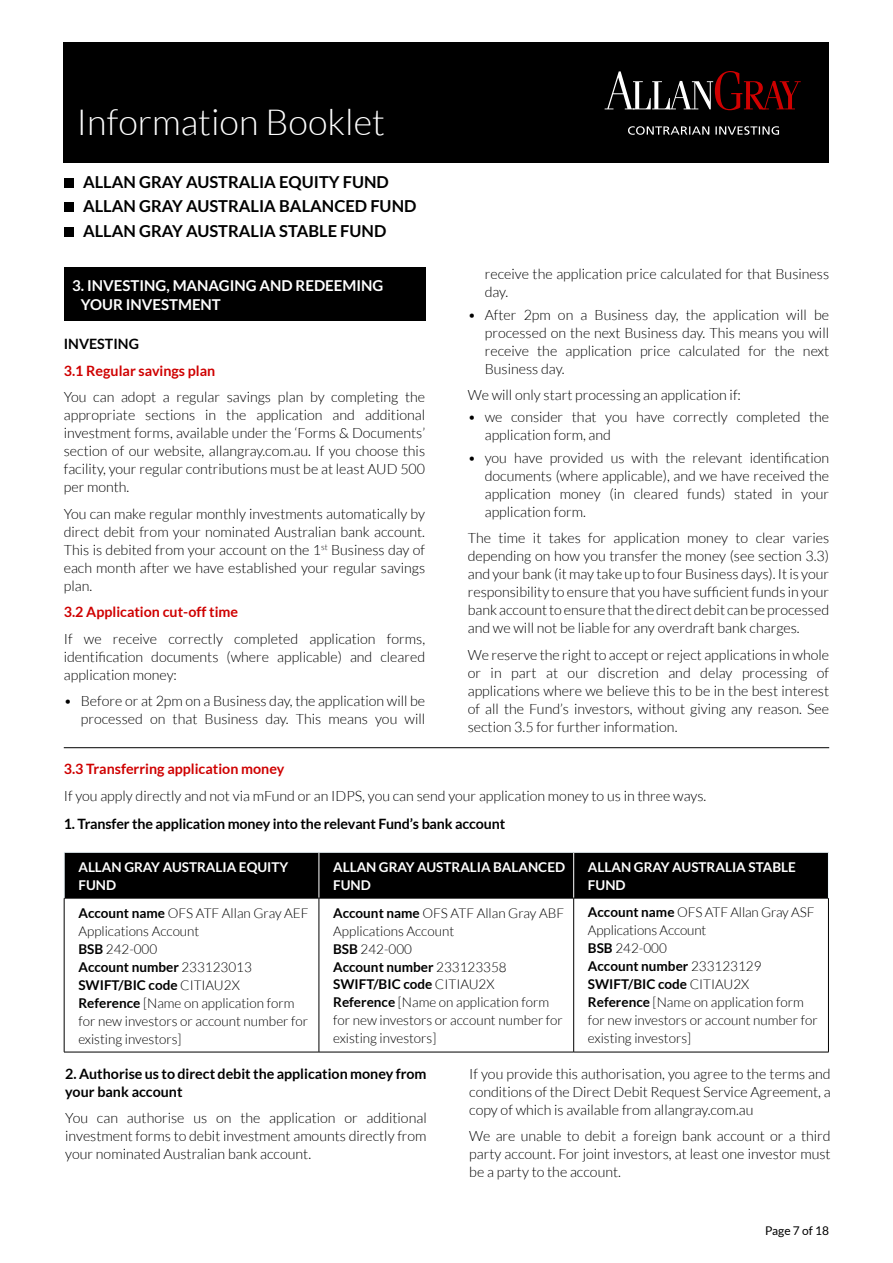
<style>
.page{position:relative;width:893px;height:1263px;background:#fff}
.page>*{position:absolute;margin:0;border:0;box-sizing:border-box;transform-origin:0 0}
.t1{font:300 36px "Lato";color:#fff}
.t2{font:700 16.5px/24.5px "Lato";color:#000}
.t3{font:700 15px/19.5px "Lato";color:#fff}
.t4{font:300 14.25px/18px "Lato";color:#000;text-align:justify}
.t5{font:700 14.25px/18px "Lato";color:#000}
.t6{font:700 14.25px "Lato";color:#cf0000}
.t7{font:300 13.5px/18px "Lato";color:#000}
.t8{font:700 13.5px/18px "Lato";color:#fff}
.t9{font:12px "Lato";color:#000}
.s1{font-weight:700}
</style>
<div class="page">
<div style="left:64px;top:178px;width:9px;height:10px;background:#000"></div>
<div style="left:64px;top:202px;width:9px;height:10px;background:#000"></div>
<div style="left:64px;top:227px;width:9px;height:10px;background:#000"></div>
<div style="left:64px;top:43px;width:765px;height:120px;background:#000"></div>
<svg style="left:628px;top:126px;width:151px;height:9px"></svg>
<svg style="left:605px;top:71px;width:196px;height:39px"></svg>
<div style="left:64px;top:268px;width:361px;height:53px;background:#000"></div>
<div style="left:65px;top:853px;width:763px;height:45px;background:#000"></div>
<svg style="left:65px;top:899px;width:763px;height:153px"></svg>
<hr style="left:319px;top:853px;width:1px;height:45px;background:#fff">
<hr style="left:573px;top:853px;width:1px;height:45px;background:#fff">
<hr style="left:64px;top:898px;width:255px;height:1px;background:#000">
<hr style="left:64px;top:898px;width:1px;height:154px;background:#000">
<hr style="left:319px;top:898px;width:255px;height:1px;background:#000">
<hr style="left:319px;top:898px;width:1px;height:154px;background:#000">
<hr style="left:574px;top:898px;width:255px;height:1px;background:#000">
<hr style="left:573px;top:898px;width:1px;height:154px;background:#000">
<hr style="left:828px;top:898px;width:1px;height:154px;background:#000">
<hr style="left:64px;top:1052px;width:255px;height:1px;background:#000">
<hr style="left:319px;top:1052px;width:255px;height:1px;background:#000">
<hr style="left:574px;top:1052px;width:255px;height:1px;background:#000">
<hr style="left:64px;top:852px;width:255px;height:1px;background:#eff9fe">
<hr style="left:64px;top:853px;width:1px;height:45px;background:#eff9fe">
<hr style="left:319px;top:852px;width:255px;height:1px;background:#eff9fe">
<hr style="left:574px;top:852px;width:255px;height:1px;background:#eff9fe">
<hr style="left:828px;top:853px;width:1px;height:45px;background:#eff9fe">
<hr style="left:64px;top:747px;width:765px;height:1px;background:#000">
<h1 class="t1" style="left:77px;top:103px;width:310px">Information Booklet</h1>
<p class="t2" style="left:83px;top:169px;width:335px">ALLAN GRAY AUSTRALIA EQUITY FUND<br>ALLAN GRAY AUSTRALIA BALANCED FUND<br>ALLAN GRAY AUSTRALIA STABLE FUND</p>
<p class="t3" style="left:81px;top:275px;width:304px;text-indent:-9px">3. INVESTING, MANAGING AND REDEEMING<br>YOUR INVESTMENT</p>
<p class="t5" style="left:64px;top:335px;width:77px">INVESTING</p>
<p class="t6" style="left:64px;top:362px;width:153px">3.1 Regular savings plan</p>
<p class="t4" style="left:64px;top:388px;width:363px">You can adopt a regular savings plan by completing the appropriate sections in the application and additional investment forms, available under the ‘Forms &amp; Documents’ section of our website, allangray.com.au. If you choose this facility, your regular contributions must be at least AUD 500 per month.</p>
<p class="t4" style="left:64px;top:505px;width:363px">You can make regular monthly investments automatically by direct debit from your nominated Australian bank account.<br>This is debited from your account on the 1<sup>st</sup> Business day of each month after we have established your regular savings plan.</p>
<p class="t6" style="left:64px;top:604px;width:176px">3.2 Application cut-off time</p>
<p class="t4" style="left:64px;top:630px;width:363px">If we receive correctly completed application forms, identification documents (where applicable) and cleared application money:</p>
<p class="t4" style="left:64px;top:692px;width:363px;text-align:right">• Before or at 2pm on a Business day, the application will be processed on that Business day. This means you will</p>
<p class="t4" style="left:485px;top:265px;width:346px">receive the application price calculated for that Business day.</p>
<p class="t4" style="left:485px;top:306px;width:346px;text-indent:-17px">• After 2pm on a Business day, the application will be processed on the next Business day. This means you will receive the application price calculated for the next Business day.</p>
<p class="t4" style="left:468px;top:386px;width:275px">We will only start processing an application if:</p>
<p class="t4" style="left:485px;top:408px;width:346px;text-indent:-17px">• we consider that you have correctly completed the application form, and</p>
<p class="t4" style="left:485px;top:449px;width:346px;text-indent:-17px">• you have provided us with the relevant identification documents (where applicable), and we have received the application money (in cleared funds) stated in your application form.</p>
<p class="t4" style="left:468px;top:529px;width:363px">The time it takes for application money to clear varies depending on how you transfer the money (see section 3.3) and your bank (it may take up to four Business days). It is your responsibility to ensure that you have sufficient funds in your bank account to ensure that the direct debit can be processed and we will not be liable for any overdraft bank charges.</p>
<p class="t4" style="left:468px;top:646px;width:363px">We reserve the right to accept or reject applications in whole or in part at our discretion and delay processing of applications where we believe this to be in the best interest of all the Fund’s investors, without giving any reason. See section 3.5 for further information.</p>
<p class="t6" style="left:64px;top:761px;width:222px">3.3 Transferring application money</p>
<p class="t4" style="left:64px;top:787px;width:644px">If you apply directly and not via mFund or an IDPS, you can send your application money to us in three ways.</p>
<p class="t5" style="left:64px;top:814px;width:443px">1. Transfer the application money into the relevant Fund’s bank account</p>
<p class="t8" style="left:78px;top:857px;width:211px">ALLAN GRAY AUSTRALIA EQUITY<br>FUND</p>
<p class="t8" style="left:333px;top:857px;width:233px">ALLAN GRAY AUSTRALIA BALANCED<br>FUND</p>
<p class="t8" style="left:588px;top:857px;width:209px">ALLAN GRAY AUSTRALIA STABLE<br>FUND</p>
<p class="t7" style="left:78px;top:904px;width:232px"><span class="s1">Account name</span> OFS ATF Allan Gray AEF<br>Applications Account<br><span class="s1">BSB</span> 242-000<br><span class="s1">Account number</span> 233123013<br><span class="s1">SWIFT/BIC code</span> CITIAU2X<br><span class="s1">Reference</span> [Name on application form for new investors or account number for existing investors]</p>
<p class="t7" style="left:333px;top:904px;width:232px"><span class="s1">Account name</span> OFS ATF Allan Gray ABF<br>Applications Account<br><span class="s1">BSB</span> 242-000<br><span class="s1">Account number</span> 233123358<br><span class="s1">SWIFT/BIC code</span> CITIAU2X<br><span class="s1">Reference</span> [Name on application form for new investors or account number for existing investors]</p>
<p class="t7" style="left:588px;top:904px;width:231px"><span class="s1">Account name</span> OFS ATF Allan Gray ASF<br>Applications Account<br><span class="s1">BSB</span> 242-000<br><span class="s1">Account number</span> 233123129<br><span class="s1">SWIFT/BIC code</span> CITIAU2X<br><span class="s1">Reference</span> [Name on application form for new investors or account number for existing investors]</p>
<p class="t5" style="left:65px;top:1064px;width:363px">2. Authorise us to direct debit the application money from your bank account</p>
<p class="t4" style="left:65px;top:1109px;width:363px">You can authorise us on the application or additional investment forms to debit investment amounts directly from your nominated Australian bank account.</p>
<p class="t4" style="left:469px;top:1065px;width:363px">If you provide this authorisation, you agree to the terms and conditions of the Direct Debit Request Service Agreement, a copy of which is available from allangray.com.au</p>
<p class="t4" style="left:469px;top:1127px;width:363px">We are unable to debit a foreign bank account or a third party account. For joint investors, at least one investor must be a party to the account.</p>
<p class="t9" style="left:765px;top:1224px;width:66px">Page 7 of 18</p>
</div>
